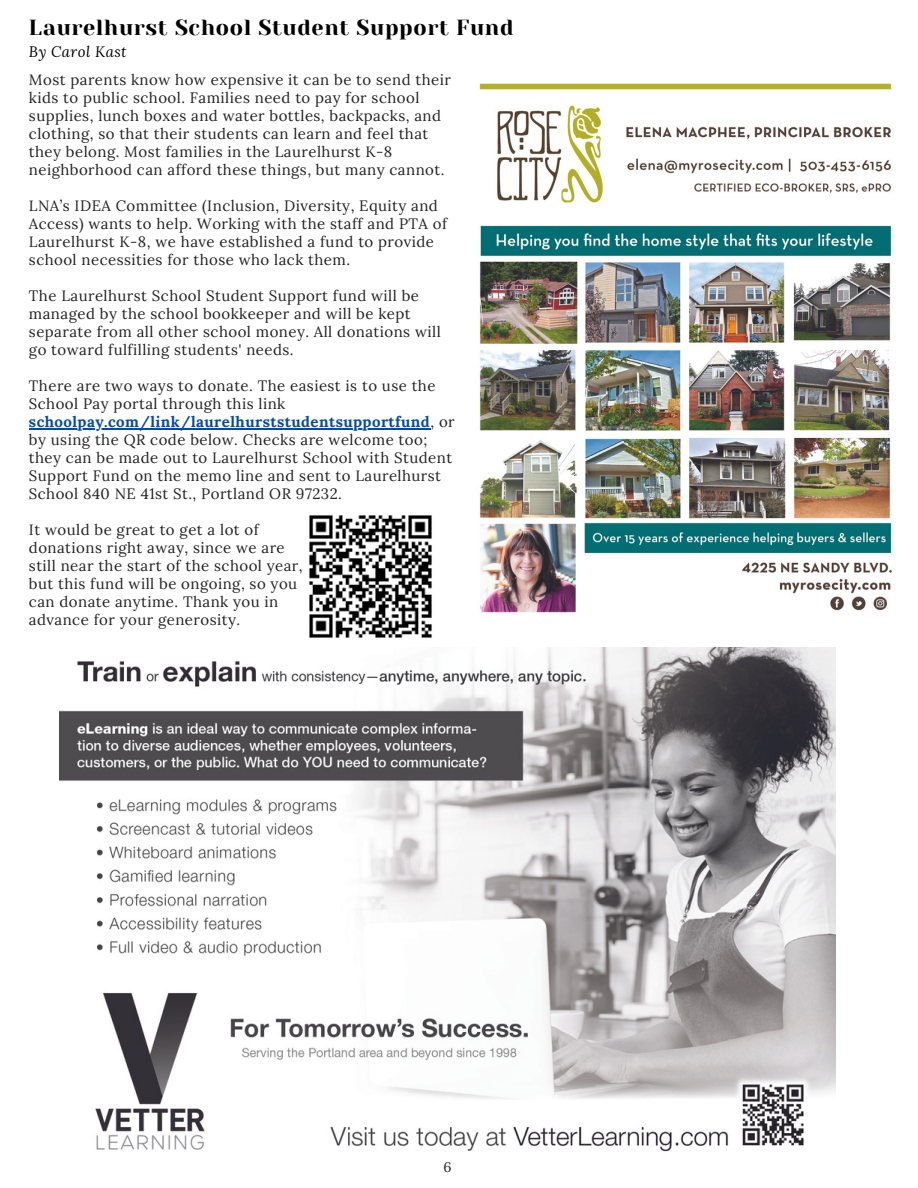
<style>
.page{position:relative;width:918px;height:1188px;background:#fff}
.page>*{position:absolute;margin:0;border:0;box-sizing:border-box;transform-origin:0 0}
.t1{font:21.75px "Yeseva One";letter-spacing:.03em;color:#000}
.t2{font:15px/18px "Lora";letter-spacing:.03em;color:#222}
.t3{font:italic 15px "Lora";letter-spacing:.03em;color:#000}
.t4{font:13.95px "Lora";color:#222}
.s1{font-weight:700;color:#004aad}
</style>
<div class="page">
<img style="left:60px;top:647px;width:776px;height:505px">
<hr style="left:29px;top:428px;width:401px;height:1px;background:#004aad">
<img style="left:309px;top:515px;width:123px;height:123px">
<img style="left:479px;top:83px;width:413px;height:530px">
<p class="t1" style="left:29px;top:15px;width:486px">Laurelhurst School Student Support Fund</p>
<p class="t3" style="left:29px;top:42px;width:99px">By Carol Kast</p>
<p class="t2" style="left:29px;top:71px;width:423px">Most parents know how expensive it can be to send their kids to public school. Families need to pay for school supplies, lunch boxes and water bottles, backpacks, and clothing, so that their students can learn and feel that they belong. Most families in the Laurelhurst K-8 neighborhood can afford these things, but many cannot.</p>
<p class="t2" style="left:29px;top:197px;width:420px">LNA’s IDEA Committee (Inclusion, Diversity, Equity and Access) wants to help. Working with the staff and PTA of Laurelhurst K-8, we have established a fund to provide school necessities for those who lack them.</p>
<p class="t2" style="left:29px;top:287px;width:413px">The Laurelhurst School Student Support fund will be managed by the school bookkeeper and will be kept separate from all other school money. All donations will go toward fulfilling students' needs.</p>
<p class="t2" style="left:29px;top:377px;width:427px">There are two ways to donate. The easiest is to use the School Pay portal through this link <span class="s1">schoolpay.com/link/laurelhurststudentsupportfund</span>, or by using the QR code below. Checks are welcome too; they can be made out to Laurelhurst School with Student Support Fund on the memo line and sent to Laurelhurst School 840 NE 41st St., Portland OR 97232.</p>
<p class="t2" style="left:29px;top:521px;width:231px">It would be great to get a lot of</p>
<p class="t2" style="left:29px;top:539px;width:257px">donations right away, since we are</p>
<p class="t2" style="left:29px;top:557px;width:275px">still near the start of the school year,</p>
<p class="t2" style="left:29px;top:575px;width:270px">but this fund will be ongoing, so you</p>
<p class="t2" style="left:29px;top:593px;width:251px">can donate anytime. Thank you in</p>
<p class="t2" style="left:29px;top:611px;width:213px">advance for your generosity.</p>
<p class="t4" style="left:444px;top:1158px;width:10px">6</p>
</div>
